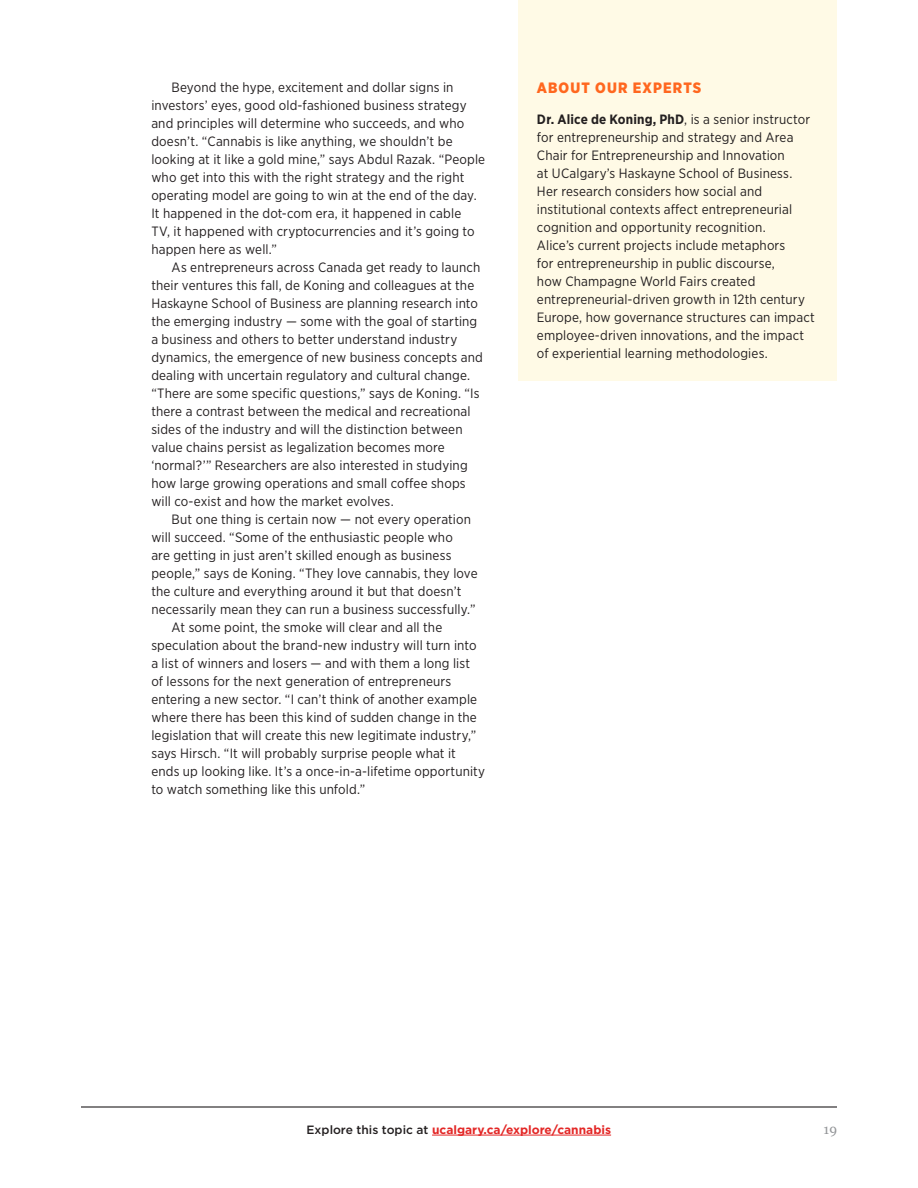
<style>
.page{position:relative;width:918px;height:1188px;background:#fff}
.page>*{position:absolute;margin:0;border:0;box-sizing:border-box;transform-origin:0 0}
.About_our_experts{font:900 15px "Gotham Narrow";letter-spacing:.07em;color:#ff671f}
.Txt_body{font:13.5px/18px "Gotham Narrow";letter-spacing:.01em;color:#231f20}
.Txt_body_no_indent{font:13.5px/18px "Gotham Narrow";letter-spacing:.01em;color:#231f20}
.t1{font:13.5px "Georgia";color:#939598}
.t2{font:700 12px "Gotham";color:#e32726}
.s1{font-weight:700}
.s2{font-weight:500;color:#231f20}
</style>
<div class="page">
<div style="left:518px;top:0;width:319px;height:380px;background:#fffae6"></div>
<hr style="left:432px;top:1135px;width:179px;height:1px;background:#e32726">
<hr style="left:81px;top:1106px;width:756px;height:2px;background:#231f20">
<p class="Txt_body" style="left:151px;top:78px;width:335px;text-indent:20px">Beyond the hype, excitement and dollar signs in investors’ eyes, good old-fashioned business strategy and principles will determine who succeeds, and who doesn’t. “Cannabis is like anything, we shouldn’t be looking at it like a gold mine,” says Abdul Razak. “People who get into this with the right strategy and the right operating model are going to win at the end of the day.<br>It happened in the dot-com era, it happened in cable<br>TV, it happened with cryptocurrencies and it’s going to happen here as well.”</p>
<p class="Txt_body" style="left:151px;top:258px;width:333px;text-indent:20px">As entrepreneurs across Canada get ready to launch their ventures this fall, de Koning and colleagues at the Haskayne School of Business are planning research into the emerging industry — some with the goal of starting a business and others to better understand industry dynamics, the emergence of new business concepts and dealing with uncertain regulatory and cultural change. “There are some specific questions,” says de Koning. “Is there a contrast between the medical and recreational sides of the industry and will the distinction between value chains persist as legalization becomes more ‘normal?’” Researchers are also interested in studying how large growing operations and small coffee shops will co-exist and how the market evolves.</p>
<p class="Txt_body" style="left:151px;top:510px;width:328px;text-indent:20px">But one thing is certain now — not every operation will succeed. “Some of the enthusiastic people who<br>are getting in just aren’t skilled enough as business people,” says de Koning. “They love cannabis, they love the culture and everything around it but that doesn’t necessarily mean they can run a business successfully.”</p>
<p class="Txt_body" style="left:151px;top:618px;width:335px;text-indent:20px">At some point, the smoke will clear and all the speculation about the brand-new industry will turn into a list of winners and losers — and with them a long list of lessons for the next generation of entrepreneurs entering a new sector. “I can’t think of another example where there has been this kind of sudden change in the legislation that will create this new legitimate industry,” says Hirsch. “It will probably surprise people what it ends up looking like. It’s a once-in-a-lifetime opportunity to watch something like this unfold.”</p>
<p class="About_our_experts" style="left:537px;top:78px;width:166px">ABOUT OUR EXPERTS</p>
<p class="Txt_body_no_indent" style="left:537px;top:110px;width:279px"><span class="s1">Dr. Alice de Koning, PhD</span>, is a senior instructor for entrepreneurship and strategy and Area Chair for Entrepreneurship and Innovation<br>at UCalgary’s Haskayne School of Business.<br>Her research considers how social and institutional contexts affect entrepreneurial cognition and opportunity recognition.<br>Alice’s current projects include metaphors<br>for entrepreneurship in public discourse,<br>how Champagne World Fairs created entrepreneurial-driven growth in 12th century Europe, how governance structures can impact employee-driven innovations, and the impact of experiential learning methodologies.</p>
<p class="t2" style="left:307px;top:1122px;width:306px"><span class="s2">Explore this topic at</span> ucalgary.ca/explore/cannabis</p>
<p class="t1" style="left:824px;top:1120px;width:15px">19</p>
</div>
